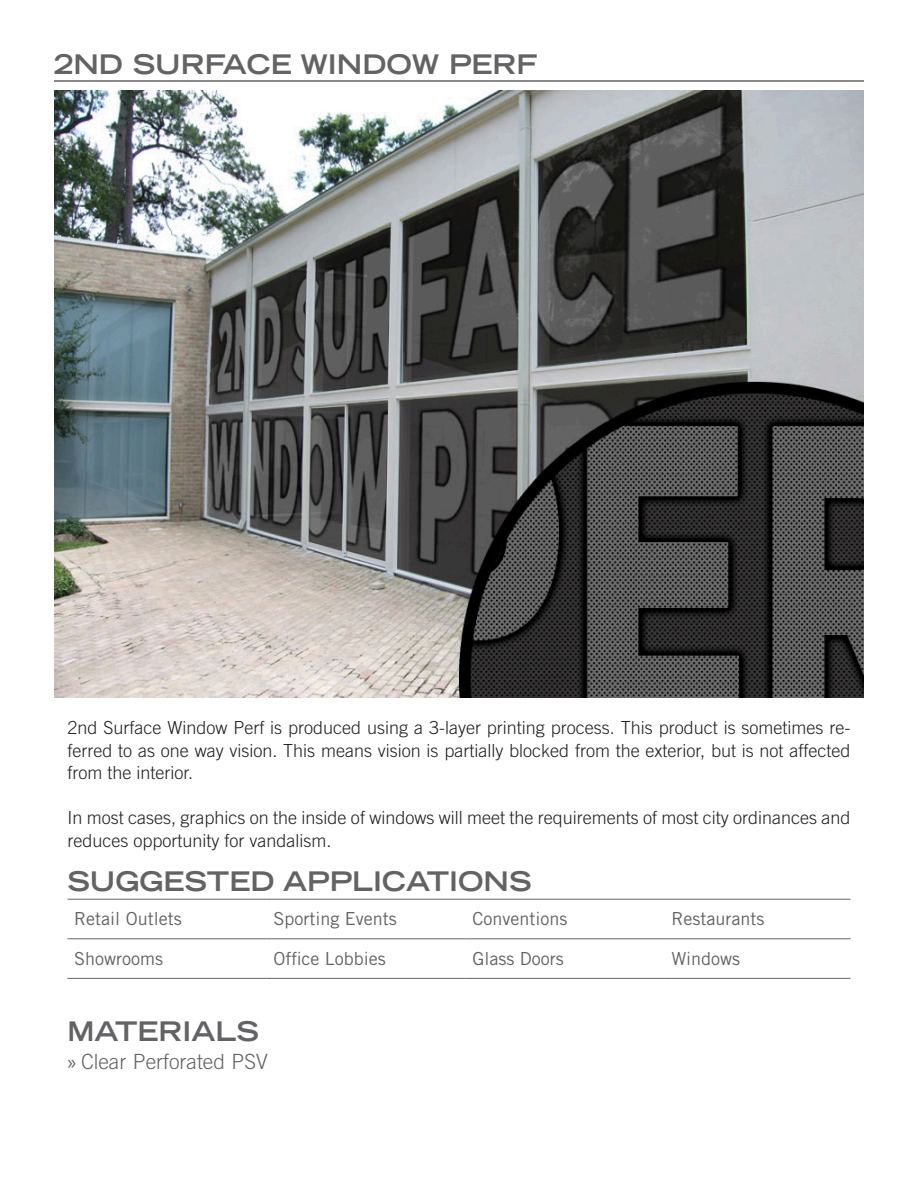
<style>
.page{position:relative;width:918px;height:1188px;background:#fff}
.page>*{position:absolute;margin:0;border:0;box-sizing:border-box;transform-origin:0 0}
.HEADERS{font:700 expanded 27px "Trade Gothic LT Std";color:#636366}
.t1{font:300 21px "Trade Gothic LT Std";color:#636366}
.INFOCOPY{font:300 18px/22.5px "Trade Gothic LT Std";color:#231f20;text-align:justify}
.t2{font:18px "Trade Gothic LT Std";color:#636366}
.s1{font-family:"Myriad Pro";font-weight:400}
</style>
<div class="page">
<hr style="left:54px;top:80px;width:810px;height:2px;background:#636366">
<hr style="left:68px;top:938px;width:199px;height:1px;background:#636366">
<hr style="left:267px;top:938px;width:199px;height:1px;background:#636366">
<hr style="left:466px;top:938px;width:199px;height:1px;background:#636366">
<hr style="left:665px;top:938px;width:185px;height:1px;background:#636366">
<hr style="left:68px;top:978px;width:199px;height:1px;background:#636366">
<hr style="left:267px;top:978px;width:199px;height:1px;background:#636366">
<hr style="left:466px;top:978px;width:199px;height:1px;background:#636366">
<hr style="left:665px;top:978px;width:185px;height:1px;background:#636366">
<hr style="left:68px;top:899px;width:199px;height:1px;background:#636366">
<hr style="left:267px;top:899px;width:199px;height:1px;background:#636366">
<hr style="left:466px;top:899px;width:199px;height:1px;background:#636366">
<hr style="left:665px;top:899px;width:185px;height:1px;background:#636366">
<img style="left:54px;top:90px;width:810px;height:608px">
<p class="HEADERS" style="left:54px;top:46px;width:485px">2ND SURFACE WINDOW PERF</p>
<p class="INFOCOPY" style="left:68px;top:717px;width:785px">2nd Surface Window Perf is produced using a 3-layer printing process. This product is sometimes re&shy;ferred to as one way vision. This means vision is partially blocked from the exterior, but is not affected from the interior.</p>
<p class="INFOCOPY" style="left:68px;top:807px;width:785px">In most cases, graphics on the inside of windows will meet the requirements of most city ordinances and reduces opportunity for vandalism.</p>
<p class="HEADERS" style="left:68px;top:864px;width:466px">SUGGESTED APPLICATIONS</p>
<p class="t2" style="left:74px;top:908px;width:109px">Retail Outlets</p>
<p class="t2" style="left:273px;top:908px;width:125px">Sporting Events</p>
<p class="t2" style="left:472px;top:908px;width:97px">Conventions</p>
<p class="t2" style="left:672px;top:908px;width:94px">Restaurants</p>
<p class="t2" style="left:74px;top:948px;width:90px">Showrooms</p>
<p class="t2" style="left:273px;top:948px;width:114px">Office Lobbies</p>
<p class="t2" style="left:472px;top:948px;width:93px">Glass Doors</p>
<p class="t2" style="left:672px;top:948px;width:70px">Windows</p>
<p class="HEADERS" style="left:68px;top:1013px;width:193px">MATERIALS</p>
<p class="t1" style="left:68px;top:1049px;width:202px"><span class="s1">»</span> Clear Perforated PSV</p>
</div>
